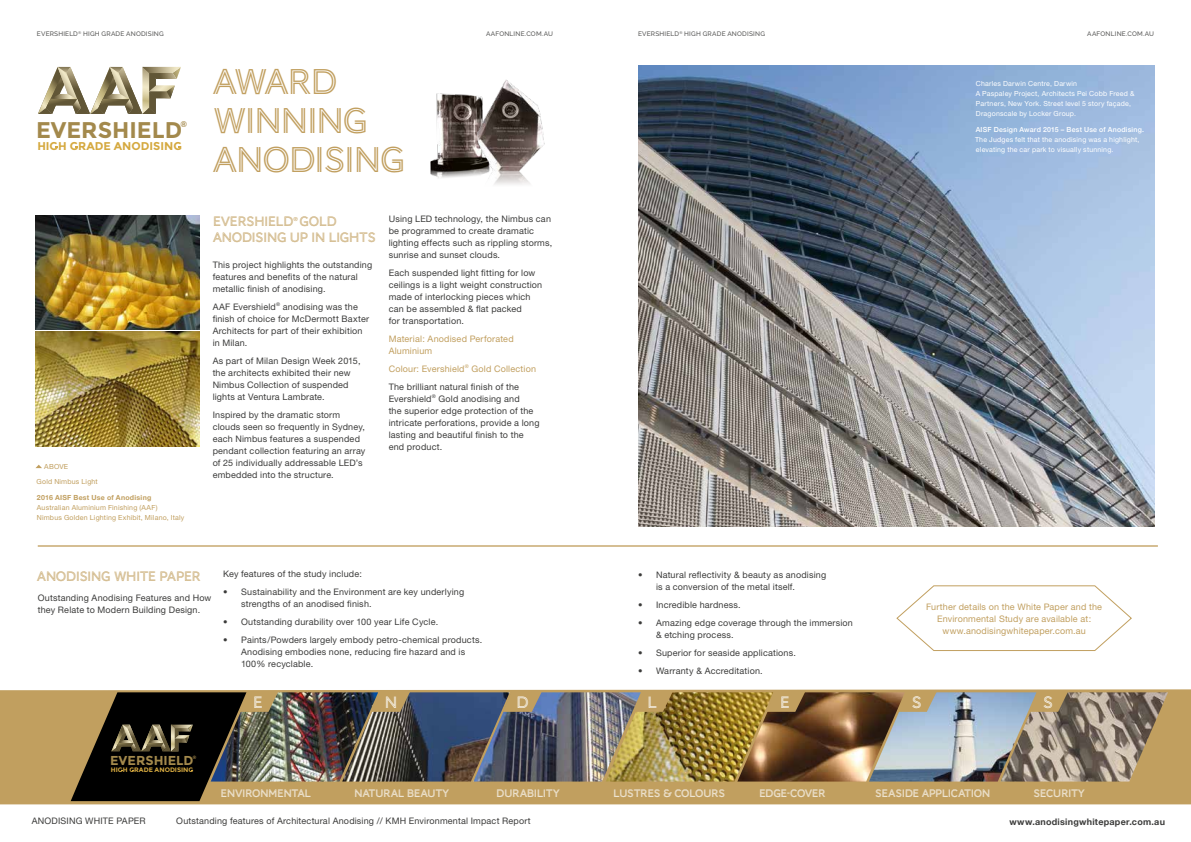
<style>
.page{position:relative;width:1191px;height:842px;background:#fff}
.page>*{position:absolute;margin:0;border:0;box-sizing:border-box;transform-origin:0 0}
.t1{font:37px/39px "AW Conqueror Inline";letter-spacing:-.065em;color:#c19f5f}
.t2{font:700 22.7px "Montserrat";color:#a3894c}
.t3{font:17px "AW Conqueror Inline";color:#fff}
.t4{font:14px "AW Conqueror Inline";letter-spacing:-.055em;color:#c19f5f}
.t5{font:700 12.9px "Montserrat";color:#a3894c}
.t6{font:700 11.3px "Montserrat";color:#d5a940}
.t7{font:11.2px "AW Conqueror Inline";letter-spacing:-.05em;color:#fff}
.t8{font:9px/12px "Helvetica Neue";letter-spacing:.02em;color:#3c3c3b}
.t9{font:9px/12px "Helvetica Neue";letter-spacing:.02em;color:#c19f5f}
.t10{font:700 9px "Helvetica Neue";letter-spacing:.03em;color:#3c3c3b}
.t11{font:700 8.1px "Helvetica";color:#a58a4d}
.t12{font:7px/10px "Helvetica Neue";letter-spacing:.025em;color:#fff}
.t13{font:7px/10px "Helvetica Neue";letter-spacing:.025em;color:#c19f5f}
.t14{font:500 7px "Helvetica Neue";letter-spacing:.035em;color:#fff}
.t15{font:700 7px "Helvetica Neue";letter-spacing:.035em;color:#c19f5f}
.t16{font:500 6.5px "Raleway";letter-spacing:.03em;color:#575756}
.t17{font:700 6.4px "Montserrat";color:#d5a940}
.t18{font:5.5px "Helvetica Neue";color:#c19f5f}
.t19{font:700 4.6px "Helvetica";color:#a58a4d}
.s1{color:#3c3c3b}
</style>
<div class="page">
<img style="left:638px;top:65px;width:516px;height:462px">
<img style="left:35px;top:215px;width:165px;height:115px">
<svg style="left:35px;top:465px;width:7px;height:3px"></svg>
<svg style="left:38px;top:67px;width:143px;height:47px"></svg>
<img style="left:35px;top:332px;width:165px;height:114px">
<img style="left:430px;top:93px;width:44px;height:85px">
<img style="left:474px;top:79px;width:71px;height:106px">
<svg style="left:0;top:689px;width:1191px;height:115px;background:#c4a467"></svg>
<img style="left:71px;top:692px;width:1097px;height:109px">
<hr style="left:38px;top:545px;width:1119px;height:2px;background:#c19f5f">
<svg style="left:896px;top:585px;width:236px;height:66px"></svg>
<p class="t16" style="left:37px;top:30px;width:128px">EVERSHIELD<sup>®</sup> HIGH GRADE ANODISING</p>
<p class="t16" style="left:638px;top:30px;width:128px">EVERSHIELD<sup>®</sup> HIGH GRADE ANODISING</p>
<p class="t16" style="left:486px;top:30px;width:68px">AAFONLINE.COM.AU</p>
<p class="t16" style="left:1087px;top:30px;width:68px">AAFONLINE.COM.AU</p>
<h2 class="t2" style="left:36px;top:116px;width:148px">EVERSHIELD</h2>
<p class="t11" style="left:181px;top:118px;width:7px">®</p>
<p class="t6" style="left:37px;top:140px;width:146px">HIGH GRADE ANODISING</p>
<p class="t13" style="left:44px;top:461px;width:25px">ABOVE</p>
<p class="t13" style="left:37px;top:476px;width:63px">Gold Nimbus Light</p>
<p class="t15" style="left:37px;top:492px;width:116px">2016 AISF Best Use of Anodising</p>
<p class="t13" style="left:37px;top:502px;width:149px">Australian Aluminium Finishing (AAF)<br>Nimbus Golden Lighting Exhibit, Milano, Italy</p>
<h1 class="t1" style="left:212px;top:64px;width:195px">AWARD<br>WINNING<br>ANODISING</h1>
<h3 class="t4" style="left:213px;top:214px;width:126px">EVERSHIELD GOLD</h3>
<p class="t18" style="left:293px;top:215px;width:6px">®</p>
<h3 class="t4" style="left:213px;top:230px;width:165px">ANODISING UP IN LIGHTS</h3>
<p class="t8" style="left:213px;top:259px;width:161px">This project highlights the outstanding features and benefits of the natural metallic finish of anodising.</p>
<p class="t8" style="left:213px;top:301px;width:158px">AAF Evershield<sup>®</sup> anodising was the finish of choice for McDermott Baxter<br>Architects for part of their exhibition in Milan.</p>
<p class="t8" style="left:213px;top:355px;width:149px">As part of Milan Design Week 2015, the architects exhibited their new<br>Nimbus Collection of suspended lights at Ventura Lambrate.</p>
<p class="t8" style="left:213px;top:409px;width:154px">Inspired by the dramatic storm clouds seen so frequently in Sydney, each Nimbus features a suspended pendant collection featuring an array of 25 individually addressable LED’s embedded into the structure.</p>
<p class="t8" style="left:389px;top:213px;width:165px">Using LED technology, the Nimbus can be programmed to create dramatic lighting effects such as rippling storms, sunrise and sunset clouds.</p>
<p class="t8" style="left:389px;top:267px;width:155px">Each suspended light fitting for low ceilings is a light weight construction made of interlocking pieces which can be assembled &amp; flat packed<br>for transportation.</p>
<p class="t9" style="left:389px;top:333px;width:126px">Material: Anodised Perforated<br>Aluminium</p>
<p class="t9" style="left:389px;top:360px;width:149px;line-height:18.1px">Colour: Evershield<sup>®</sup> Gold Collection<br><span class="s1">The brilliant natural finish of the</span></p>
<p class="t8" style="left:389px;top:393px;width:152px">Evershield<sup>®</sup> Gold anodising and<br>the superior edge protection of the intricate perforations, provide a long lasting and beautiful finish to the end product.</p>
<h3 class="t4" style="left:37px;top:570px;width:166px">ANODISING WHITE PAPER</h3>
<p class="t8" style="left:223px;top:568px;width:140px">Key features of the study include:</p>
<p class="t8" style="left:241px;top:586px;width:224px;text-indent:-18px">• Sustainability and the Environment are key underlying strengths of an anodised finish.</p>
<p class="t8" style="left:223px;top:616px;width:216px">• Outstanding durability over 100 year Life Cycle.</p>
<p class="t8" style="left:241px;top:634px;width:242px;text-indent:-18px">• Paints/Powders largely embody petro-chemical products.<br>Anodising embodies none, reducing fire hazard and is<br>100% recyclable.</p>
<p class="t8" style="left:38px;top:592px;width:175px">Outstanding Anodising Features and How they Relate to Modern Building Design.</p>
<p class="t12" style="left:975px;top:78px;width:160px">Charles Darwin Centre, Darwin<br>A Paspaley Project, Architects Pei Cobb Freed &amp; Partners, New York. Street level 5 story façade, Dragonscale by Locker Group.</p>
<p class="t14" style="left:975px;top:124px;width:170px">AISF Design Award 2015 – Best Use of Anodising.</p>
<p class="t12" style="left:975px;top:134px;width:166px">The Judges felt that the anodising was a highlight, elevating the car park to visually stunning.</p>
<p class="t8" style="left:656px;top:568px;width:172px;text-indent:-18px">• Natural reflectivity &amp; beauty as anodising is a conversion of the metal itself.</p>
<p class="t8" style="left:638px;top:598px;width:104px">• Incredible hardness.</p>
<p class="t8" style="left:656px;top:616px;width:198px;text-indent:-18px">• Amazing edge coverage through the immersion &amp; etching process.</p>
<p class="t8" style="left:638px;top:646px;width:159px">• Superior for seaside applications.</p>
<p class="t8" style="left:638px;top:664px;width:126px">• Warranty &amp; Accreditation.</p>
<p class="t9" style="left:926px;top:601px;width:177px;text-align:center">Further details on the White Paper and the<br>Environmental Study are available at: www.anodisingwhitepaper.com.au</p>
<h3 class="t5" style="left:110px;top:753px;width:85px">EVERSHIELD</h3>
<p class="t19" style="left:193px;top:754px;width:5px">®</p>
<p class="t17" style="left:111px;top:766px;width:84px">HIGH GRADE ANODISING</p>
<h3 class="t3" style="left:253px;top:694px;width:12px">E</h3>
<h3 class="t3" style="left:384px;top:694px;width:15px">N</h3>
<h3 class="t3" style="left:516px;top:694px;width:14px">D</h3>
<h3 class="t3" style="left:647px;top:694px;width:12px">L</h3>
<h3 class="t3" style="left:779px;top:694px;width:12px">E</h3>
<h3 class="t3" style="left:911px;top:694px;width:13px">S</h3>
<h3 class="t3" style="left:1042px;top:694px;width:13px">S</h3>
<p class="t7" style="left:221px;top:788px;width:92px">ENVIRONMENTAL</p>
<p class="t7" style="left:354px;top:788px;width:97px">NATURAL BEAUTY</p>
<p class="t7" style="left:496px;top:788px;width:65px">DURABILITY</p>
<p class="t7" style="left:613px;top:788px;width:114px">LUSTRES &amp; COLOURS</p>
<p class="t7" style="left:759px;top:788px;width:68px">EDGE-COVER</p>
<p class="t7" style="left:874px;top:788px;width:117px">SEASIDE APPLICATION</p>
<p class="t7" style="left:1033px;top:788px;width:54px">SECURITY</p>
<p class="t8" style="left:32px;top:814px;width:115px">ANODISING WHITE PAPER</p>
<p class="t8" style="left:176px;top:814px;width:356px">Outstanding features of Architectural Anodising // KMH Environmental Impact Report</p>
<p class="t10" style="left:1009px;top:815px;width:157px">www.anodisingwhitepaper.com.au</p>
</div>
